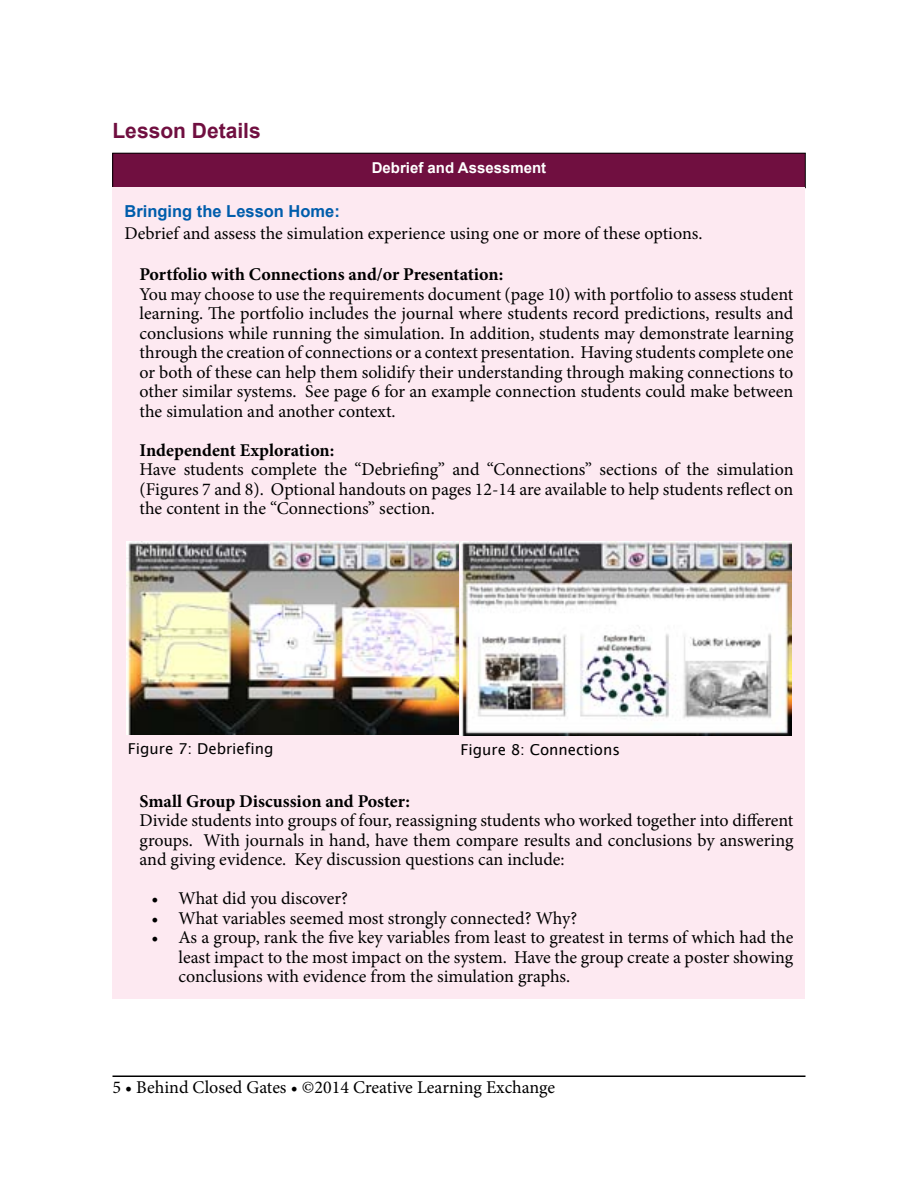
<style>
.page{position:relative;width:918px;height:1188px;background:#fff}
.page>*{position:absolute;margin:0;border:0;box-sizing:border-box;transform-origin:0 0}
.t1{font:700 21px "Arial";color:#700f40}
.t2{font:18px/19.5px "Minion Pro";color:#000;text-align:justify}
.t3{font:700 18px "Minion Pro";color:#000}
.t4{font:700 16.5px "Arial";color:#005dac}
.t5{font:15px "Lucida Sans";color:#000}
.t6{font:700 15px "Arial";color:#fff}
</style>
<div class="page">
<hr style="left:112px;top:1076px;width:694px;height:1px;background:#000">
<div style="left:113px;top:153px;width:692px;height:35px;background:#700f40"></div>
<div style="left:112px;top:153px;width:694px;height:35px;border:1px solid #000"></div>
<div style="left:112px;top:188px;width:694px;height:811px;background:#fde9f1"></div>
<img style="left:126px;top:542px;width:332px;height:192px">
<img style="left:460px;top:542px;width:332px;height:194px">
<p class="t1" style="left:112px;top:117px;width:150px">Lesson Details</p>
<p class="t6" style="left:372px;top:158px;width:176px">Debrief and Assessment</p>
<p class="t4" style="left:124px;top:201px;width:217px">Bringing the Lesson Home:</p>
<p class="t2" style="left:124px;top:224px;width:580px">Debrief and assess the simulation experience using one or more of these options.</p>
<p class="t3" style="left:139px;top:262px;width:365px">Portfolio with Connections and/or Presentation:</p>
<p class="t2" style="left:139px;top:284px;width:656px">You may choose to use the requirements document (page 10) with portfolio to assess student learning. The portfolio includes the journal where students record predictions, results and conclusions while running the simulation. In addition, students may demonstrate learning through the creation of connections or a context presentation. Having students complete one or both of these can help them solidify their understanding through making connections to other similar systems. See page 6 for an example connection students could make between the simulation and another context.</p>
<p class="t3" style="left:139px;top:437px;width:196px">Independent Exploration:</p>
<p class="t2" style="left:139px;top:460px;width:656px">Have students complete the “Debriefing” and “Connections” sections of the simulation (Figures 7 and 8). Optional handouts on pages 12-14 are available to help students reflect on the content in the “Connections” section.</p>
<p class="t5" style="left:128px;top:741px;width:147px">Figure 7: Debriefing</p>
<p class="t5" style="left:460px;top:741px;width:161px">Figure 8: Connections</p>
<p class="t3" style="left:139px;top:788px;width:272px">Small Group Discussion and Poster:</p>
<p class="t2" style="left:139px;top:811px;width:655px">Divide students into groups of four, reassigning students who worked together into different groups. With journals in hand, have them compare results and conclusions by answering and giving evidence. Key discussion questions can include:</p>
<p class="t2" style="left:152px;top:889px;width:198px">• What did you discover?</p>
<p class="t2" style="left:152px;top:908px;width:427px">• What variables seemed most strongly connected? Why?</p>
<p class="t2" style="left:178px;top:928px;width:616px;text-indent:-27px">• As a group, rank the five key variables from least to greatest in terms of which had the least impact to the most impact on the system. Have the group create a poster showing conclusions with evidence from the simulation graphs.</p>
<p class="t2" style="left:112px;top:1078px;width:444px">5 • Behind Closed Gates • ©2014 Creative Learning Exchange</p>
</div>
